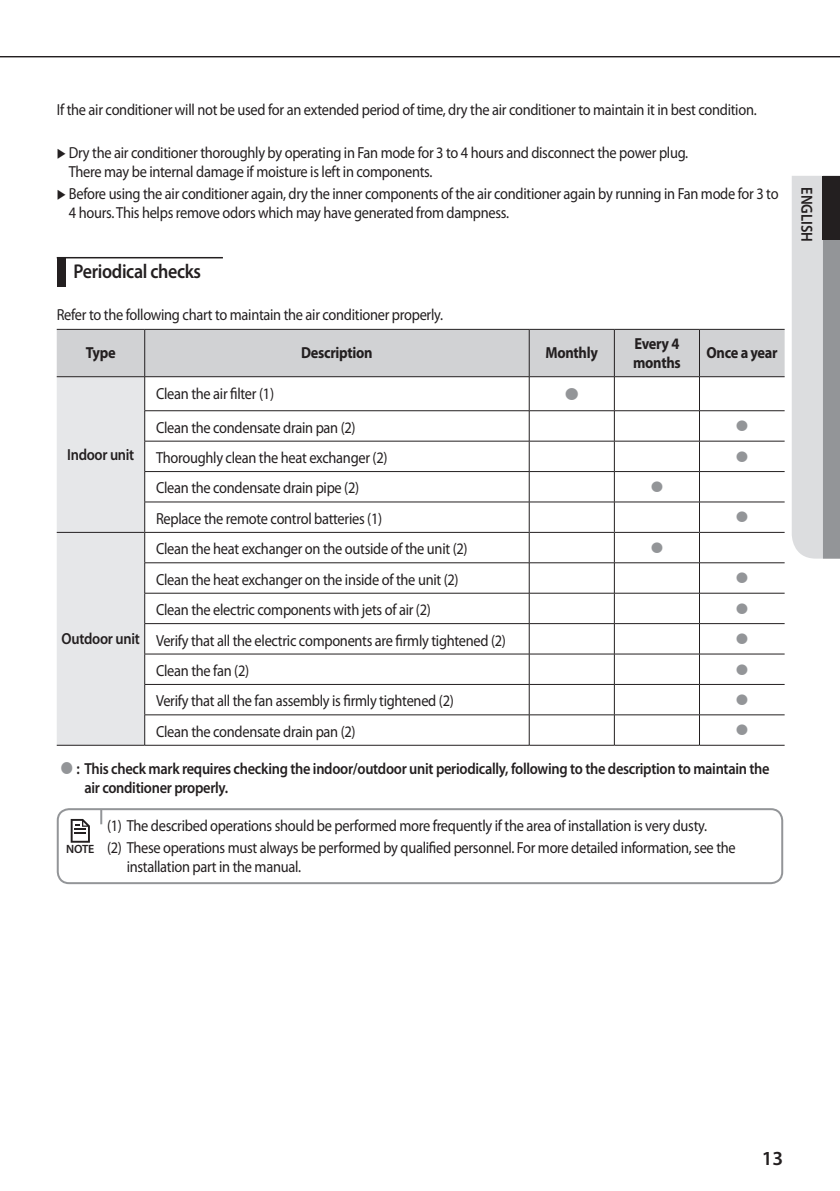
<style>
.page{position:relative;width:840px;height:1191px;background:#fff}
.page>*{position:absolute;margin:0;border:0;box-sizing:border-box;transform-origin:0 0}
.t1{font:600 20px "Myriad Pro";letter-spacing:-.02em;color:#231f20;scale:.9 1}
.t2{font:600 20px "Myriad Pro";letter-spacing:-.02em;color:#231f20}
.t3{font:17px "Zapf Dingbats";color:#939598}
.t4{font:16px/19px "Myriad Pro";letter-spacing:-.02em;color:#231f20;scale:.9 1}
.t5{font:600 16px/19px "Myriad Pro";letter-spacing:-.02em;color:#231f20;scale:.9 1}
.t6{font:700 16px/19px "Myriad Pro";letter-spacing:-.02em;color:#231f20;scale:.9 1}
.t7{font:600 16px "Myriad Pro";color:#231f20;scale:.9 1}
.t8{font:15px "Zapf Dingbats";color:#939598}
.t9{font:600 12px "Myriad Pro";color:#231f20}
.s1{color:#939598}
</style>
<div class="page">
<hr style="left:0;top:56px;width:839px;height:1px;background:#231f20">
<svg style="left:792px;top:176px;width:47px;height:382px;background:#c5c7c9"></svg>
<div style="left:822px;top:176px;width:17px;height:63px;background:#231f20"></div>
<hr style="left:57px;top:257px;width:166px;height:1px;background:#231f20">
<div style="left:57px;top:258px;width:9px;height:28px;background:#231f20"></div>
<svg style="left:57px;top:329px;width:727px;height:416px"></svg>
<hr style="left:144px;top:562px;width:385px;height:1px;background:#231f20">
<hr style="left:144px;top:563px;width:1px;height:30px;background:#231f20">
<hr style="left:529px;top:562px;width:85px;height:1px;background:#231f20">
<hr style="left:528px;top:563px;width:1px;height:30px;background:#231f20">
<hr style="left:614px;top:562px;width:85px;height:1px;background:#231f20">
<hr style="left:613px;top:563px;width:1px;height:30px;background:#231f20">
<hr style="left:699px;top:562px;width:85px;height:1px;background:#231f20">
<hr style="left:698px;top:563px;width:1px;height:30px;background:#231f20">
<hr style="left:144px;top:593px;width:385px;height:1px;background:#231f20">
<hr style="left:144px;top:593px;width:1px;height:30px;background:#231f20">
<hr style="left:529px;top:593px;width:85px;height:1px;background:#231f20">
<hr style="left:528px;top:593px;width:1px;height:30px;background:#231f20">
<hr style="left:614px;top:593px;width:85px;height:1px;background:#231f20">
<hr style="left:613px;top:593px;width:1px;height:30px;background:#231f20">
<hr style="left:699px;top:593px;width:85px;height:1px;background:#231f20">
<hr style="left:698px;top:593px;width:1px;height:30px;background:#231f20">
<hr style="left:144px;top:623px;width:385px;height:1px;background:#231f20">
<hr style="left:144px;top:624px;width:1px;height:30px;background:#231f20">
<hr style="left:529px;top:623px;width:85px;height:1px;background:#231f20">
<hr style="left:528px;top:624px;width:1px;height:30px;background:#231f20">
<hr style="left:614px;top:623px;width:85px;height:1px;background:#231f20">
<hr style="left:613px;top:624px;width:1px;height:30px;background:#231f20">
<hr style="left:699px;top:623px;width:85px;height:1px;background:#231f20">
<hr style="left:698px;top:624px;width:1px;height:30px;background:#231f20">
<hr style="left:144px;top:653px;width:385px;height:1px;background:#231f20">
<hr style="left:144px;top:654px;width:1px;height:30px;background:#231f20">
<hr style="left:529px;top:653px;width:85px;height:1px;background:#231f20">
<hr style="left:528px;top:654px;width:1px;height:30px;background:#231f20">
<hr style="left:614px;top:653px;width:85px;height:1px;background:#231f20">
<hr style="left:613px;top:654px;width:1px;height:30px;background:#231f20">
<hr style="left:699px;top:653px;width:85px;height:1px;background:#231f20">
<hr style="left:698px;top:654px;width:1px;height:30px;background:#231f20">
<hr style="left:144px;top:684px;width:385px;height:1px;background:#231f20">
<hr style="left:144px;top:684px;width:1px;height:30px;background:#231f20">
<hr style="left:529px;top:684px;width:85px;height:1px;background:#231f20">
<hr style="left:528px;top:684px;width:1px;height:30px;background:#231f20">
<hr style="left:614px;top:684px;width:85px;height:1px;background:#231f20">
<hr style="left:613px;top:684px;width:1px;height:30px;background:#231f20">
<hr style="left:699px;top:684px;width:85px;height:1px;background:#231f20">
<hr style="left:698px;top:684px;width:1px;height:30px;background:#231f20">
<hr style="left:144px;top:714px;width:385px;height:1px;background:#231f20">
<hr style="left:144px;top:715px;width:1px;height:30px;background:#231f20">
<hr style="left:529px;top:714px;width:85px;height:1px;background:#231f20">
<hr style="left:528px;top:715px;width:1px;height:30px;background:#231f20">
<hr style="left:614px;top:714px;width:85px;height:1px;background:#231f20">
<hr style="left:613px;top:715px;width:1px;height:30px;background:#231f20">
<hr style="left:699px;top:714px;width:85px;height:1px;background:#231f20">
<hr style="left:698px;top:715px;width:1px;height:30px;background:#231f20">
<hr style="left:57px;top:745px;width:88px;height:1px;background:#231f20">
<hr style="left:145px;top:745px;width:384px;height:1px;background:#231f20">
<hr style="left:529px;top:745px;width:85px;height:1px;background:#231f20">
<hr style="left:614px;top:745px;width:85px;height:1px;background:#231f20">
<hr style="left:699px;top:745px;width:85px;height:1px;background:#231f20">
<hr style="left:57px;top:532px;width:88px;height:1px;background:#231f20">
<hr style="left:145px;top:532px;width:384px;height:1px;background:#231f20">
<hr style="left:529px;top:532px;width:85px;height:1px;background:#231f20">
<hr style="left:614px;top:532px;width:85px;height:1px;background:#231f20">
<hr style="left:699px;top:532px;width:85px;height:1px;background:#231f20">
<div style="left:57px;top:808px;width:725px;height:76px;border:2px solid #939598;border-radius:11px"></div>
<svg style="left:100px;top:809px;width:2px;height:15px"></svg>
<svg style="left:71px;top:819px;width:19px;height:23px"></svg>
<p class="t4" style="left:57px;top:100px;width:778px">If the air conditioner will not be used for an extended period of time, dry the air conditioner to maintain it in best condition.</p>
<p class="t4" style="left:69px;top:143px;width:689px;text-indent:-12px">◆ Dry the air conditioner thoroughly by operating in Fan mode for 3 to 4 hours and disconnect the power plug.<br>There may be internal damage if moisture is left in components.</p>
<p class="t4" style="left:69px;top:184px;width:789px;text-indent:-12px">◆ Before using the air conditioner again, dry the inner components of the air conditioner again by running in Fan mode for 3 to<br>4 hours. This helps remove odors which may have generated from dampness.</p>
<p class="t1" style="left:74px;top:259px;width:143px">Periodical checks</p>
<p class="t4" style="left:57px;top:305px;width:430px">Refer to the following chart to maintain the air conditioner properly.</p>
<p class="t6" style="left:86px;top:343px;width:35px">Type</p>
<p class="t6" style="left:301px;top:343px;width:81px">Description</p>
<p class="t6" style="left:545px;top:343px;width:60px">Monthly</p>
<p class="t6" style="left:632px;top:333px;width:54px">Every 4 months</p>
<p class="t6" style="left:706px;top:343px;width:81px">Once a year</p>
<p class="t5" style="left:67px;top:444px;width:76px">Indoor unit</p>
<p class="t4" style="left:156px;top:383px;width:132px">Clean the air filter (1)</p>
<p class="t3" style="left:564px;top:386px;width:15px">●</p>
<p class="t4" style="left:156px;top:417px;width:223px">Clean the condensate drain pan (2)</p>
<p class="t8" style="left:735px;top:419px;width:13px">●</p>
<p class="t4" style="left:156px;top:448px;width:258px">Thoroughly clean the heat exchanger (2)</p>
<p class="t8" style="left:735px;top:449px;width:13px">●</p>
<p class="t4" style="left:156px;top:478px;width:227px">Clean the condensate drain pipe (2)</p>
<p class="t8" style="left:650px;top:480px;width:13px">●</p>
<p class="t4" style="left:156px;top:509px;width:253px">Replace the remote control batteries (1)</p>
<p class="t8" style="left:735px;top:510px;width:13px">●</p>
<p class="t4" style="left:156px;top:539px;width:347px">Clean the heat exchanger on the outside of the unit (2)</p>
<p class="t8" style="left:650px;top:540px;width:13px">●</p>
<p class="t4" style="left:156px;top:569px;width:337px">Clean the heat exchanger on the inside of the unit (2)</p>
<p class="t8" style="left:735px;top:571px;width:13px">●</p>
<p class="t4" style="left:156px;top:600px;width:307px">Clean the electric components with jets of air (2)</p>
<p class="t8" style="left:735px;top:601px;width:13px">●</p>
<p class="t4" style="left:156px;top:630px;width:390px">Verify that all the electric components are firmly tightened (2)</p>
<p class="t8" style="left:735px;top:632px;width:13px">●</p>
<p class="t4" style="left:156px;top:661px;width:105px">Clean the fan (2)</p>
<p class="t8" style="left:735px;top:662px;width:13px">●</p>
<p class="t4" style="left:156px;top:691px;width:332px">Verify that all the fan assembly is firmly tightened (2)</p>
<p class="t8" style="left:735px;top:692px;width:13px">●</p>
<p class="t4" style="left:156px;top:721px;width:223px">Clean the condensate drain pan (2)</p>
<p class="t8" style="left:735px;top:723px;width:13px">●</p>
<p class="t5" style="left:84px;top:759px;width:762px;text-indent:-24px"><span class="s1">●</span> : This check mark requires checking the indoor/outdoor unit periodically, following to the description to maintain the air conditioner properly.</p>
<p class="t4" style="left:107px;top:814px;width:699px;line-height:21.8px">(1) The described operations should be performed more frequently if the area of installation is very dusty.<br>(2) These operations must always be performed by qualified personnel. For more detailed information, see the</p>
<p class="t4" style="left:127px;top:856px;width:195px">installation part in the manual.</p>
<p class="t5" style="left:62px;top:629px;width:88px">Outdoor unit</p>
<p class="t9" style="left:66px;top:841px;width:30px">NOTE</p>
<p class="t7" style="left:816px;top:187px;width:62px;rotate:90deg">ENGLISH</p>
<p class="t2" style="left:761px;top:1145px;width:23px">13</p>
</div>
